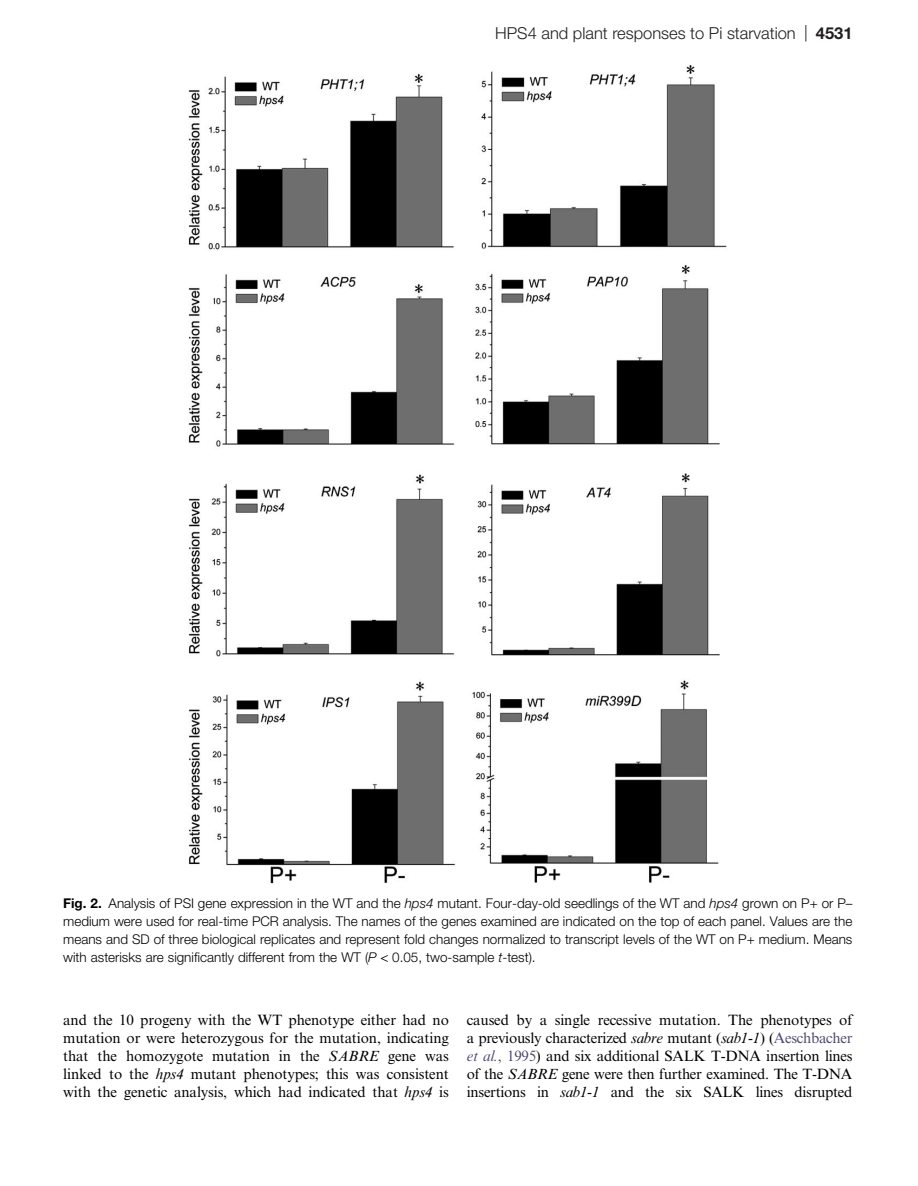
<style>
.page{position:relative;width:918px;height:1186px;background:#fff}
.page>*{position:absolute;margin:0;border:0;box-sizing:border-box;transform-origin:0 0}
.t1{font:16.5px "Adv Hel N L";color:#000}
.t2{font:300 16.5px "Helvetica Neue LT Std";color:#231f20}
.t3{font:15px/18px "Adv PS497 E2";letter-spacing:-.02em;color:#000;text-align:justify}
.t4{font:13.5px/18px "Adv Hel N L";color:#000;text-align:justify}
.s1{font-weight:700}
.s2{font-family:"Adv C3874"}
.s3{font-family:"Adv PSA189"}
.s4{font-family:"Adv Hel N LI"}
.s5{font-family:"Adv P641 C"}
.s6{font-family:"Adv PS497 E3"}
.s7{color:#4f4a72}
.s8{font-family:"Adv PS497 E3";color:#4f4a72}
</style>
<div class="page">
<img style="left:188px;top:65px;width:539px;height:818px">
<p class="t2" style="left:495px;top:23px;width:359px">HPS4 and plant responses to Pi starvation | <span class="s1">4531</span></p>
<p class="t1" style="left:477px;top:26px;width:377px">HPS4 and plant responses to Pi starvation <span class="s2">|</span> <span class="s3">5 of 12</span></p>
<p class="t4" style="left:63px;top:894px;width:791px"><span class="s3">Fig. 2.</span> Analysis of PSI gene expression in the WT and the <span class="s4">hps4</span> mutant. Four-day-old seedlings of the WT and <span class="s4">hps4</span> grown on P+ or P– medium were used for real-time PCR analysis. The names of the genes examined are indicated on the top of each panel. Values are the means and SD of three biological replicates and represent fold changes normalized to transcript levels of the WT on P+ medium. Means with asterisks are significantly different from the WT (<span class="s4">P</span> <span class="s5">&lt;</span> 0.05, two-sample <span class="s4">t</span>-test).</p>
<p class="t3" style="left:63px;top:1012px;width:387px">and the 10 progeny with the WT phenotype either had no mutation or were heterozygous for the mutation, indicating that the homozygote mutation in the <span class="s6">SABRE</span> gene was linked to the <span class="s6">hps4</span> mutant phenotypes; this was consistent with the genetic analysis, which had indicated that <span class="s6">hps4</span> is</p>
<p class="t3" style="left:467px;top:1012px;width:387px">caused by a single recessive mutation. The phenotypes of a previously characterized <span class="s6">sabre</span> mutant (<span class="s6">sab1-1</span>) (<span class="s7">Aeschbacher </span><span class="s8">et al.</span><span class="s7">, 1995</span>) and six additional SALK T-DNA insertion lines of the <span class="s6">SABRE</span> gene were then further examined. The T-DNA insertions in <span class="s6">sab1-1</span> and the six SALK lines disrupted</p>
</div>
